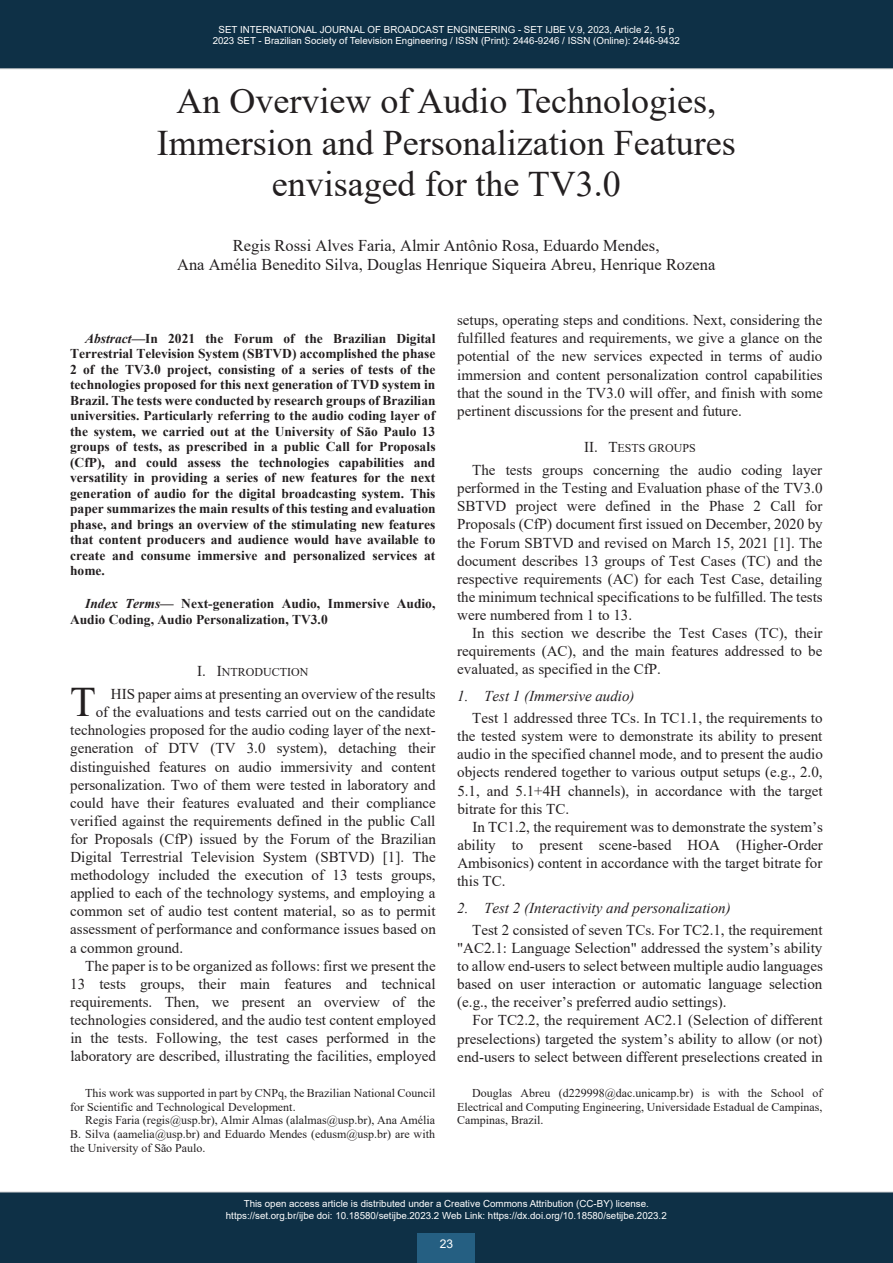
<style>
.page{position:relative;width:893px;height:1263px;background:#fff}
.page>*{position:absolute;margin:0;border:0;box-sizing:border-box;transform-origin:0 0}
.t1{font:42px "Times New Roman";color:#231f20}
.t2{font:36px/41.4px "Times New Roman";color:#231f20;text-align:center}
.t3{font:16.5px/19px "Times New Roman";color:#231f20;text-align:center}
.t4{font:15px/18.1px "Times New Roman";color:#231f20;text-align:justify}
.t5{font:italic 15px "Times New Roman";color:#231f20}
.t6{font:700 13.5px/15.5px "Times New Roman";color:#231f20;text-align:justify}
.t7{font:12px/13.8px "Times New Roman";color:#231f20;text-align:justify}
.t8{font:12px "Arial";color:#fff}
.t9{font:9.75px/11.7px "Arial";color:#fff;text-align:center}
.s1{font-style:italic}
.s2{font-size:15px}
</style>
<div class="page">
<div style="left:0;top:1192px;width:893px;height:71px;background:#0e3046"></div>
<div style="left:0;top:0;width:893px;height:69px;background:#0e3046"></div>
<div style="left:418px;top:1233px;width:57px;height:30px;background:#255f82"></div>
<p class="t9" style="left:213px;top:23px;width:469px">SET INTERNATIONAL JOURNAL OF BROADCAST ENGINEERING - SET IJBE V.9, 2023, Article 2, 15 p<br>2023 SET - Brazilian Society of Television Engineering / ISSN (Print): 2446-9246 / ISSN (Online): 2446-9432</p>
<h2 class="t2" style="left:157px;top:80px;width:580px">An Overview of Audio Technologies,<br>Immersion and Personalization Features envisaged for the TV3.0</h2>
<p class="t3" style="left:177px;top:236px;width:540px">Regis Rossi Alves Faria, Almir Antônio Rosa, Eduardo Mendes,<br>Ana Amélia Benedito Silva, Douglas Henrique Siqueira Abreu, Henrique Rozena</p>
<p class="t6" style="left:70px;top:330px;width:367px;text-indent:15px"><span class="s1">Abstract</span>—In 2021 the Forum of the Brazilian Digital Terrestrial Television System (SBTVD) accomplished the phase 2 of the TV3.0 project, consisting of a series of tests of the technologies proposed for this next generation of TVD system in Brazil. The tests were conducted by research groups of Brazilian universities. Particularly referring to the audio coding layer of the system, we carried out at the University of São Paulo 13 groups of tests, as prescribed in a public Call for Proposals (CfP), and could assess the technologies capabilities and versatility in providing a series of new features for the next generation of audio for the digital broadcasting system. This paper summarizes the main results of this testing and evaluation phase, and brings an overview of the stimulating new features that content producers and audience would have available to create and consume immersive and personalized services at home.</p>
<p class="t6" style="left:70px;top:596px;width:367px;text-indent:15px"><span class="s1">Index Terms</span>— Next-generation Audio, Immersive Audio,<br>Audio Coding, Audio Personalization, TV3.0</p>
<p class="t7" style="left:197px;top:665px;width:113px"><span class="s2">I. I</span>NTRODUCTION</p>
<p class="t4" style="left:111px;top:685px;width:326px">HIS paper aims at presenting an overview of the results</p>
<p class="t4" style="left:96px;top:703px;width:341px">of the evaluations and tests carried out on the candidate</p>
<p class="t4" style="left:70px;top:721px;width:367px">technologies proposed for the audio coding layer of the next-</p>
<p class="t4" style="left:70px;top:739px;width:367px">generation of DTV (TV 3.0 system), detaching their</p>
<p class="t4" style="left:70px;top:757px;width:367px">distinguished features on audio immersivity and content</p>
<p class="t4" style="left:70px;top:776px;width:367px">personalization. Two of them were tested in laboratory and</p>
<p class="t4" style="left:70px;top:794px;width:367px">could have their features evaluated and their compliance</p>
<p class="t4" style="left:70px;top:812px;width:367px">verified against the requirements defined in the public Call</p>
<p class="t4" style="left:70px;top:830px;width:367px">for Proposals (CfP) issued by the Forum of the Brazilian</p>
<p class="t4" style="left:70px;top:848px;width:367px">Digital Terrestrial Television System (SBTVD) [1]. The</p>
<p class="t4" style="left:70px;top:866px;width:367px">methodology included the execution of 13 tests groups,</p>
<p class="t4" style="left:70px;top:884px;width:367px">applied to each of the technology systems, and employing a</p>
<p class="t4" style="left:70px;top:902px;width:367px">common set of audio test content material, so as to permit</p>
<p class="t4" style="left:70px;top:920px;width:367px">assessment of performance and conformance issues based on</p>
<p class="t4" style="left:70px;top:938px;width:114px">a common ground.</p>
<p class="t4" style="left:85px;top:957px;width:352px">The paper is to be organized as follows: first we present the</p>
<p class="t4" style="left:70px;top:975px;width:367px">13 tests groups, their main features and technical</p>
<p class="t4" style="left:70px;top:993px;width:367px">requirements. Then, we present an overview of the</p>
<p class="t4" style="left:70px;top:1011px;width:367px">technologies considered, and the audio test content employed</p>
<p class="t4" style="left:70px;top:1029px;width:367px">in the tests. Following, the test cases performed in the</p>
<p class="t4" style="left:70px;top:1047px;width:367px">laboratory are described, illustrating the facilities, employed</p>
<p class="t7" style="left:70px;top:1086px;width:367px;text-indent:15px">This work was supported in part by CNPq, the Brazilian National Council for Scientific and Technological Development.</p>
<p class="t7" style="left:70px;top:1113px;width:367px;text-indent:15px">Regis Faria (regis@usp.br), Almir Almas (alalmas@usp.br), Ana Amélia B. Silva (aamelia@usp.br) and Eduardo Mendes (edusm@usp.br) are with the University of São Paulo.</p>
<h1 class="t1" style="left:70px;top:679px;width:27px">T</h1>
<p class="t4" style="left:457px;top:311px;width:367px">setups, operating steps and conditions. Next, considering the fulfilled features and requirements, we give a glance on the potential of the new services expected in terms of audio immersion and content personalization control capabilities that the sound in the TV3.0 will offer, and finish with some pertinent discussions for the present and future.</p>
<p class="t7" style="left:584px;top:441px;width:113px"><span class="s2">II. T</span>ESTS GROUPS</p>
<p class="t4" style="left:457px;top:461px;width:367px;text-indent:15px">The tests groups concerning the audio coding layer performed in the Testing and Evaluation phase of the TV3.0<br>SBTVD project were defined in the Phase 2 Call for Proposals (CfP) document first issued on December, 2020 by the Forum SBTVD and revised on March 15, 2021 [1]. The document describes 13 groups of Test Cases (TC) and the respective requirements (AC) for each Test Case, detailing the minimum technical specifications to be fulfilled. The tests were numbered from 1 to 13.</p>
<p class="t4" style="left:457px;top:624px;width:367px;text-indent:15px">In this section we describe the Test Cases (TC), their requirements (AC), and the main features addressed to be evaluated, as specified in the CfP.</p>
<p class="t5" style="left:457px;top:688px;width:179px">1. Test 1 (Immersive audio)</p>
<p class="t4" style="left:457px;top:709px;width:367px;text-indent:15px">Test 1 addressed three TCs. In TC1.1, the requirements to the tested system were to demonstrate its ability to present audio in the specified channel mode, and to present the audio objects rendered together to various output setups (e.g., 2.0, 5.1, and 5.1+4H channels), in accordance with the target bitrate for this TC.</p>
<p class="t4" style="left:457px;top:818px;width:367px;text-indent:15px">In TC1.2, the requirement was to demonstrate the system’s ability to present scene-based HOA (Higher-Order Ambisonics) content in accordance with the target bitrate for this TC.</p>
<p class="t5" style="left:457px;top:900px;width:275px">2. Test 2 (Interactivity and personalization)</p>
<p class="t4" style="left:457px;top:921px;width:367px;text-indent:15px">Test 2 consisted of seven TCs. For TC2.1, the requirement "AC2.1: Language Selection" addressed the system’s ability to allow end-users to select between multiple audio languages based on user interaction or automatic language selection (e.g., the receiver’s preferred audio settings).</p>
<p class="t4" style="left:457px;top:1011px;width:367px;text-indent:15px">For TC2.2, the requirement AC2.1 (Selection of different preselections) targeted the system’s ability to allow (or not) end-users to select between different preselections created in</p>
<p class="t7" style="left:457px;top:1086px;width:367px;text-indent:15px">Douglas Abreu (d229998@dac.unicamp.br) is with the School of Electrical and Computing Engineering, Universidade Estadual de Campinas, Campinas, Brazil.</p>
<p class="t9" style="left:226px;top:1198px;width:442px">This open access article is distributed under a Creative Commons Attribution (CC-BY) license. https://set.org.br/ijbe doi: 10.18580/setijbe.2023.2 Web Link: https://dx.doi.org/10.18580/setijbe.2023.2</p>
<p class="t8" style="left:440px;top:1237px;width:15px">23</p>
</div>
